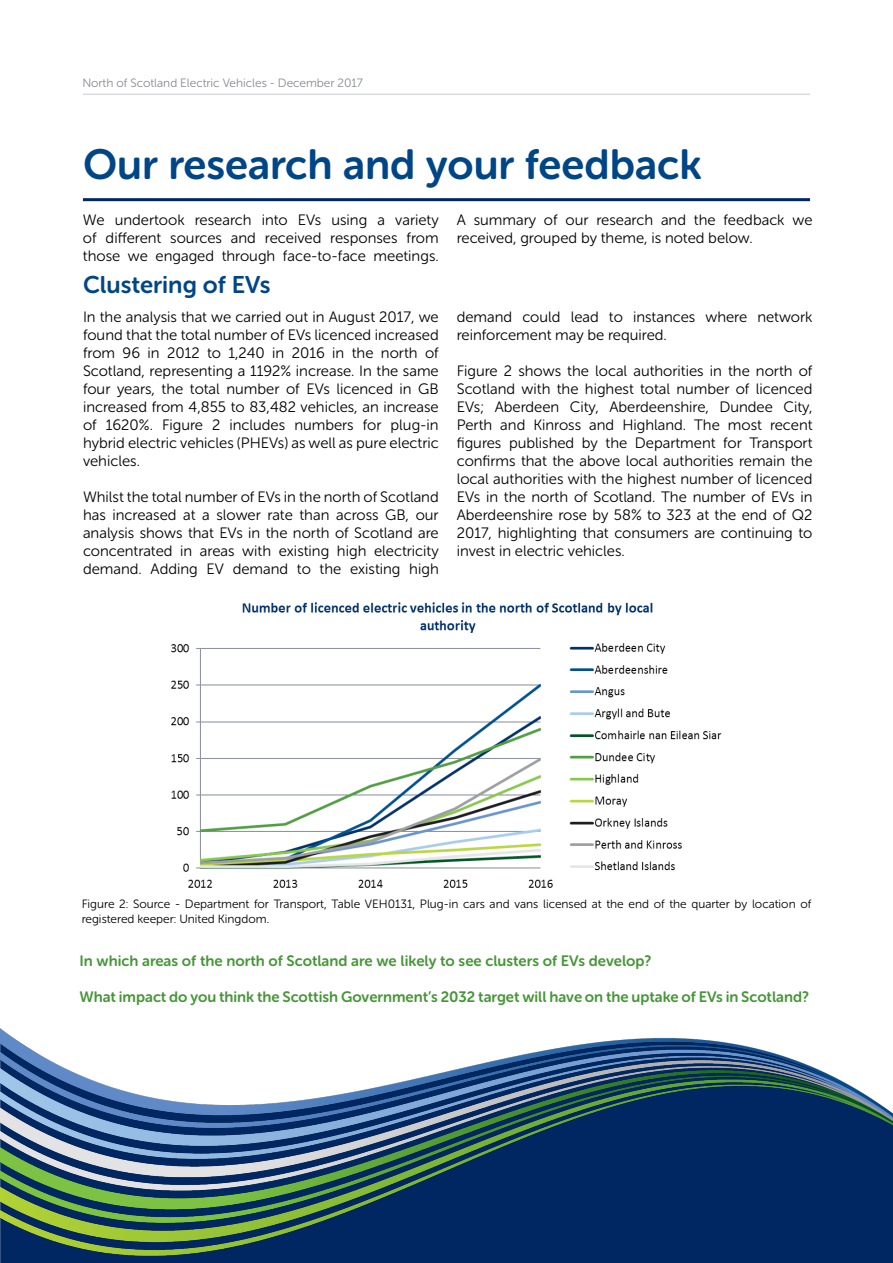
<style>
.page{position:relative;width:893px;height:1263px;background:#fff}
.page>*{position:absolute;margin:0;border:0;box-sizing:border-box;transform-origin:0 0}
.t1{font:42px "Museo Sans Rounded 700";color:#004687}
.t2{font:24px "Museo Sans Rounded 700";color:#004687}
.t3{font:15px/18px "Museo Sans Rounded 300";color:#000;text-align:justify}
.t4{font:15px "Museo Sans Rounded 700";color:#469638}
.t5{font:12px/14.4px "Museo Sans Rounded 300";color:#000}
.t6{font:12px "Museo Sans Rounded 300";color:#868a8e}
</style>
<div class="page">
<div style="left:0;top:1256px;width:893px;height:7px;background:#002761"></div>
<img style="left:0;top:1028px;width:893px;height:228px">
<hr style="left:83px;top:198px;width:727px;height:3px;background:#002761">
<hr style="left:83px;top:94px;width:727px;height:1px;background:#d9dadc">
<img style="left:171px;top:602px;width:551px;height:286px">
<p class="t6" style="left:82px;top:77px;width:282px">North of Scotland Electric Vehicles - December 2017</p>
<p class="t1" style="left:83px;top:141px;width:620px">Our research and your feedback</p>
<p class="t3" style="left:83px;top:211px;width:357px">We undertook research into EVs using a variety of different sources and received responses from those we engaged through face-to-face meetings.</p>
<p class="t3" style="left:457px;top:211px;width:357px">A summary of our research and the feedback we received, grouped by theme, is noted below.</p>
<p class="t2" style="left:83px;top:271px;width:189px">Clustering of EVs</p>
<p class="t3" style="left:83px;top:308px;width:357px">In the analysis that we carried out in August 2017, we found that the total number of EVs licenced increased from 96 in 2012 to 1,240 in 2016 in the north of Scotland, representing a 1192% increase. In the same four years, the total number of EVs licenced in GB increased from 4,855 to 83,482 vehicles, an increase of 1620%. Figure 2 includes numbers for plug-in hybrid electric vehicles (PHEVs) as well as pure electric vehicles.</p>
<p class="t3" style="left:83px;top:488px;width:357px">Whilst the total number of EVs in the north of Scotland has increased at a slower rate than across GB, our analysis shows that EVs in the north of Scotland are concentrated in areas with existing high electricity demand. Adding EV demand to the existing high</p>
<p class="t3" style="left:457px;top:308px;width:357px">demand could lead to instances where network reinforcement may be required.</p>
<p class="t3" style="left:457px;top:362px;width:357px">Figure 2 shows the local authorities in the north of Scotland with the highest total number of licenced EVs; Aberdeen City, Aberdeenshire, Dundee City, Perth and Kinross and Highland. The most recent figures published by the Department for Transport confirms that the above local authorities remain the local authorities with the highest number of licenced EVs in the north of Scotland. The number of EVs in Aberdeenshire rose by 58% to 323 at the end of Q2<br>2017, highlighting that consumers are continuing to invest in electric vehicles.</p>
<p class="t5" style="left:82px;top:897px;width:731px">Figure 2: Source - Department for Transport, Table VEH0131, Plug-in cars and vans licensed at the end of the quarter by location of registered keeper: United Kingdom.</p>
<p class="t4" style="left:80px;top:952px;width:573px">In which areas of the north of Scotland are we likely to see clusters of EVs develop?</p>
<p class="t4" style="left:80px;top:988px;width:731px">What impact do you think the Scottish Government’s 2032 target will have on the uptake of EVs in Scotland?</p>
</div>
